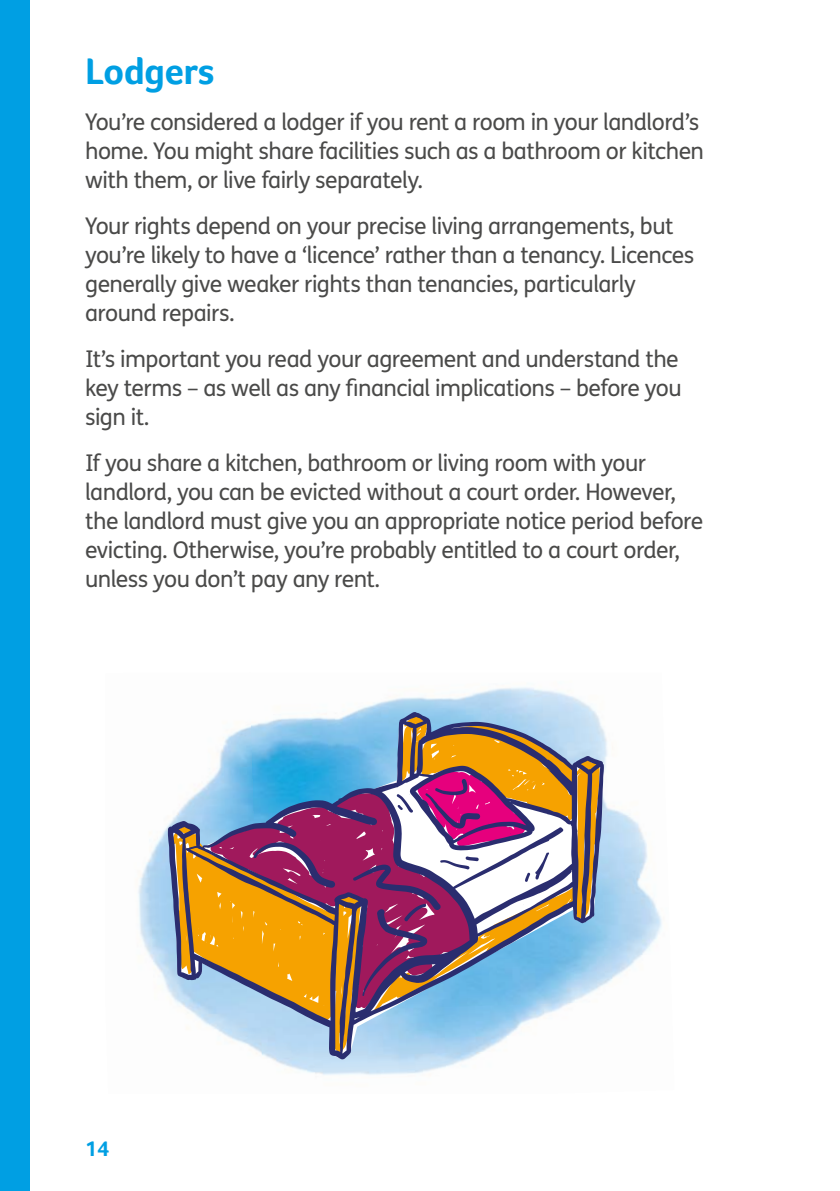
<style>
.page{position:relative;width:840px;height:1191px;background:#fff}
.page>*{position:absolute;margin:0;border:0;box-sizing:border-box;transform-origin:0 0}
.t1{font:700 38px "Foco Age UK";letter-spacing:-.02em;color:#009fe3}
.t2{font:23px/29px "FS Me";letter-spacing:-.025em;color:#4a4a49}
.t3{font:700 22px "Foco Age UK";color:#009fe3}
</style>
<div class="page">
<div style="left:0;top:0;width:29px;height:1191px;background:#009fe3"></div>
<img style="left:272px;top:827px;width:390px;height:248px">
<img style="left:138px;top:825px;width:30px;height:166px">
<img style="left:353px;top:687px;width:287px;height:140px">
<svg style="left:168px;top:712px;width:435px;height:347px"></svg>
<svg style="left:251px;top:842px;width:84px;height:45px"></svg>
<svg style="left:353px;top:771px;width:222px;height:225px"></svg>
<h1 class="t1" style="left:85px;top:48px;width:131px">Lodgers</h1>
<p class="t2" style="left:85px;top:108px;width:620px">You’re considered a lodger if you rent a room in your landlord’s home. You might share facilities such as a bathroom or kitchen with them, or live fairly separately.</p>
<p class="t2" style="left:85px;top:212px;width:610px">Your rights depend on your precise living arrangements, but you’re likely to have a ‘licence’ rather than a tenancy. Licences generally give weaker rights than tenancies, particularly around repairs.</p>
<p class="t2" style="left:85px;top:345px;width:597px">It’s important you read your agreement and understand the key terms – as well as any financial implications – before you sign it.</p>
<p class="t2" style="left:85px;top:449px;width:619px">If you share a kitchen, bathroom or living room with your landlord, you can be evicted without a court order. However, the landlord must give you an appropriate notice period before evicting. Otherwise, you’re probably entitled to a court order, unless you don’t pay any rent.</p>
<p class="t3" style="left:85px;top:1135px;width:26px">14</p>
</div>
